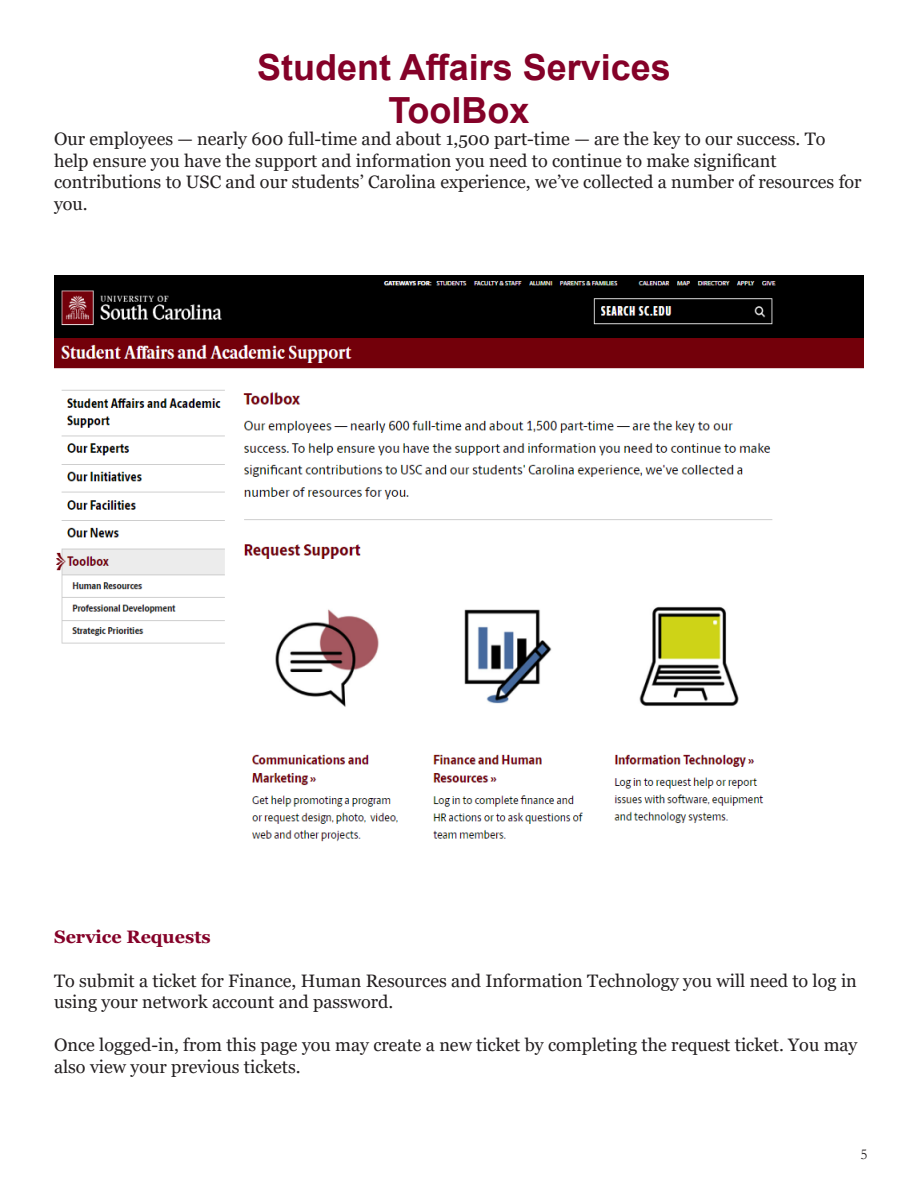
<style>
.page{position:relative;width:918px;height:1188px;background:#fff}
.page>*{position:absolute;margin:0;border:0;box-sizing:border-box;transform-origin:0 0}
.t1{font:700 36px "Arial";color:#840128}
.t2{font:18px/21.6px "Georgia";color:#231f20}
.t3{font:700 18px "Georgia";color:#840128}
.t4{font:15px "Garamond";color:#231f20}
</style>
<div class="page">
<img style="left:54px;top:275px;width:810px;height:567px">
<p class="t1" style="left:257px;top:42px;width:415px">Student Affairs Services</p>
<p class="t1" style="left:388px;top:85px;width:143px">ToolBox</p>
<p class="t2" style="left:54px;top:128px;width:773px">Our employees — nearly 600 full-time and about 1,500 part-time — are the key to our success. To help ensure you have the support and information you need to continue to make significant</p>
<p class="t2" style="left:54px;top:172px;width:809px">contributions to USC and our students’ Carolina experience, we’ve collected a number of resources for you.</p>
<p class="t3" style="left:54px;top:926px;width:158px">Service Requests</p>
<p class="t2" style="left:54px;top:970px;width:804px">To submit a ticket for Finance, Human Resources and Information Technology you will need to log in using your network account and password.</p>
<p class="t2" style="left:54px;top:1035px;width:805px">Once logged-in, from this page you may create a new ticket by completing the request ticket. You may also view your previous tickets.</p>
<p class="t4" style="left:860px;top:1145px;width:9px">5</p>
</div>
